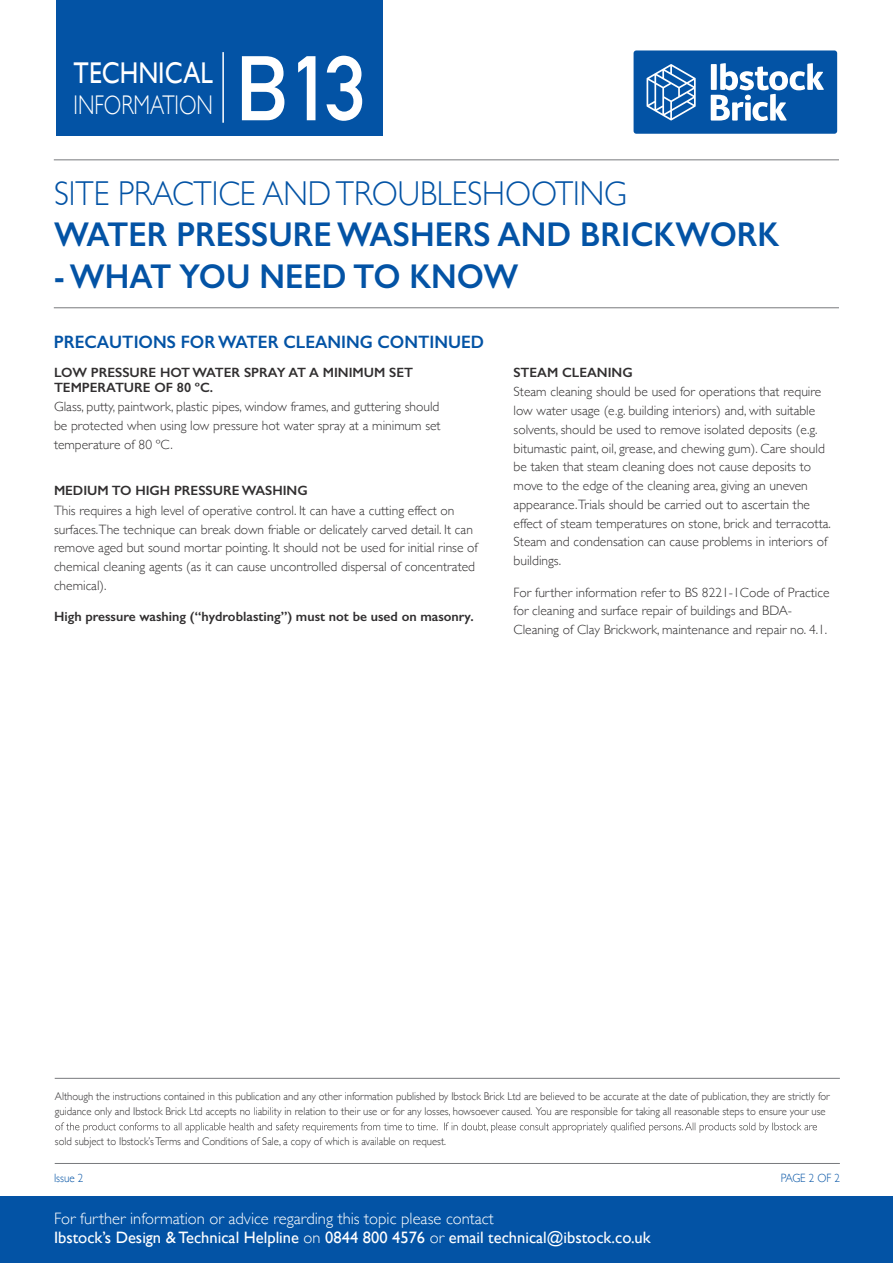
<style>
.page{position:relative;width:893px;height:1263px;background:#fff}
.page>*{position:absolute;margin:0;border:0;box-sizing:border-box;transform-origin:0 0}
.t1{font:700 90px "DIN Alternate";color:#fff;scale:.95 1}
.t2{font:600 34.5px "Gill Sans";color:#0353a5;scale:.93 1}
.t3{font:300 34.5px "Gill Sans";color:#0353a5;scale:.92 1}
.t4{font:30px "Gill Sans";color:#fff;scale:.85 1}
.t5{font:300 27px "Gill Sans";color:#fff;scale:.79 1}
.t6{font:600 18px "Gill Sans";color:#0353a5;scale:.95 1}
.t7{font:16.5px/19.8px "Gill Sans";color:#fff}
.t8{font:300 13.5px/18.8px "Gill Sans";color:#312f30}
.t9{font:600 13.5px/15px "Gill Sans";color:#312f30}
.t10{font:300 12px "Gill Sans";color:#0353a5;scale:.92 1}
.t11{font:300 11.25px/15px "Gill Sans";color:#312f30;scale:.95 1}
.s1{font-weight:300}
</style>
<div class="page">
<svg style="left:55px;top:1122px;width:762px;height:11px"></svg>
<div style="left:0;top:1196px;width:893px;height:67px;background:#0353a5"></div>
<hr style="left:55px;top:1078px;width:785px;height:1px;background:#787a7d">
<hr style="left:55px;top:1163px;width:785px;height:1px;background:#787a7d">
<hr style="left:54px;top:160px;width:785px;height:1px;background:#787a7d">
<hr style="left:54px;top:307px;width:785px;height:1px;background:#787a7d">
<div style="left:56px;top:0;width:326px;height:135px;background:#0353a5"></div>
<hr style="left:222px;top:52px;width:2px;height:71px;background:#fff">
<div style="left:634px;top:50px;width:203px;height:84px;background:#0353a5;border-radius:3px"></div>
<svg style="left:647px;top:64px;width:49px;height:57px"></svg>
<svg style="left:711px;top:63px;width:113px;height:58px"></svg>
<h3 class="t4" style="left:74px;top:55px;width:165px">TECHNICAL</h3>
<h3 class="t5" style="left:74px;top:84px;width:178px">INFORMATION</h3>
<h1 class="t1" style="left:235px;top:20px;width:139px">B13</h1>
<h2 class="t3" style="left:54px;top:166px;width:624px">SITE PRACTICE ANDTROUBLESHOOTING</h2>
<h2 class="t2" style="left:54px;top:214px;width:781px">WATER PRESSURE WASHERS AND BRICKWORK</h2>
<h2 class="t2" style="left:54px;top:255px;width:501px">- WHAT YOU NEED TO KNOW</h2>
<h3 class="t6" style="left:54px;top:331px;width:454px">PRECAUTIONS FOR WATER CLEANING CONTINUED</h3>
<p class="t9" style="left:54px;top:365px;width:361px">LOW PRESSURE HOT WATER SPRAY AT A MINIMUM SET<br>TEMPERATURE OF 80 ºC.</p>
<p class="t8" style="left:54px;top:397px;width:388px;text-align:justify">Glass, putty, paintwork, plastic pipes, window frames, and guttering should be protected when using low pressure hot water spray at a minimum set temperature of 80 ºC.</p>
<p class="t9" style="left:54px;top:483px;width:255px">MEDIUM TO HIGH PRESSURE WASHING</p>
<p class="t8" style="left:54px;top:500px;width:425px">This requires a high level of operative control. It can have a cutting effect on surfaces.The technique can break down friable or delicately carved detail. It can remove aged but sound mortar pointing. It should not be used for initial rinse of chemical cleaning agents (as it can cause uncontrolled dispersal of concentrated chemical).</p>
<p class="t9" style="left:54px;top:609px;width:421px">High pressure washing (“hydroblasting”) must not be used on masonry.</p>
<p class="t9" style="left:514px;top:365px;width:121px">STEAM CLEANING</p>
<p class="t8" style="left:514px;top:382px;width:319px">Steam cleaning should be used for operations that require low water usage (e.g. building interiors) and, with suitable solvents, should be used to remove isolated deposits (e.g. bitumastic paint, oil, grease, and chewing gum). Care should be taken that steam cleaning does not cause deposits to move to the edge of the cleaning area, giving an uneven appearance.Trials should be carried out to ascertain the effect of steam temperatures on stone, brick and terracotta.<br>Steam and condensation can cause problems in interiors of buildings.</p>
<p class="t8" style="left:514px;top:582px;width:317px">For further information refer to BS 8221-1Code of Practice for cleaning and surface repair of buildings and BDA-<br>Cleaning of Clay Brickwork, maintenance and repair no. 4.1.</p>
<p class="t11" style="left:55px;top:1088px;width:817px">Although the instructions contained in this publication and any other information published by Ibstock Brick Ltd are believed to be accurate at the date of publication, they are strictly for guidance only and Ibstock Brick Ltd accepts no liability in relation to their use or for any losses, howsoever caused. You are responsible for taking all reasonable steps to ensure your use</p>
<p class="t11" style="left:55px;top:1133px;width:413px">sold subject to Ibstock’sTerms and Conditions of Sale, a copy of which is available on request.</p>
<p class="t10" style="left:781px;top:1168px;width:66px">PAGE 2 OF 2</p>
<p class="t10" style="left:54px;top:1168px;width:33px">Issue 2</p>
<p class="t7" style="left:54px;top:1208px;width:598px"><span class="s1">For further information or advice regarding this topic please contact<br></span>Ibstock’s Design &amp;Technical Helpline <span class="s1">on</span> 0844 800 4576 <span class="s1">or</span> email technical@ibstock.co.uk</p>
</div>
